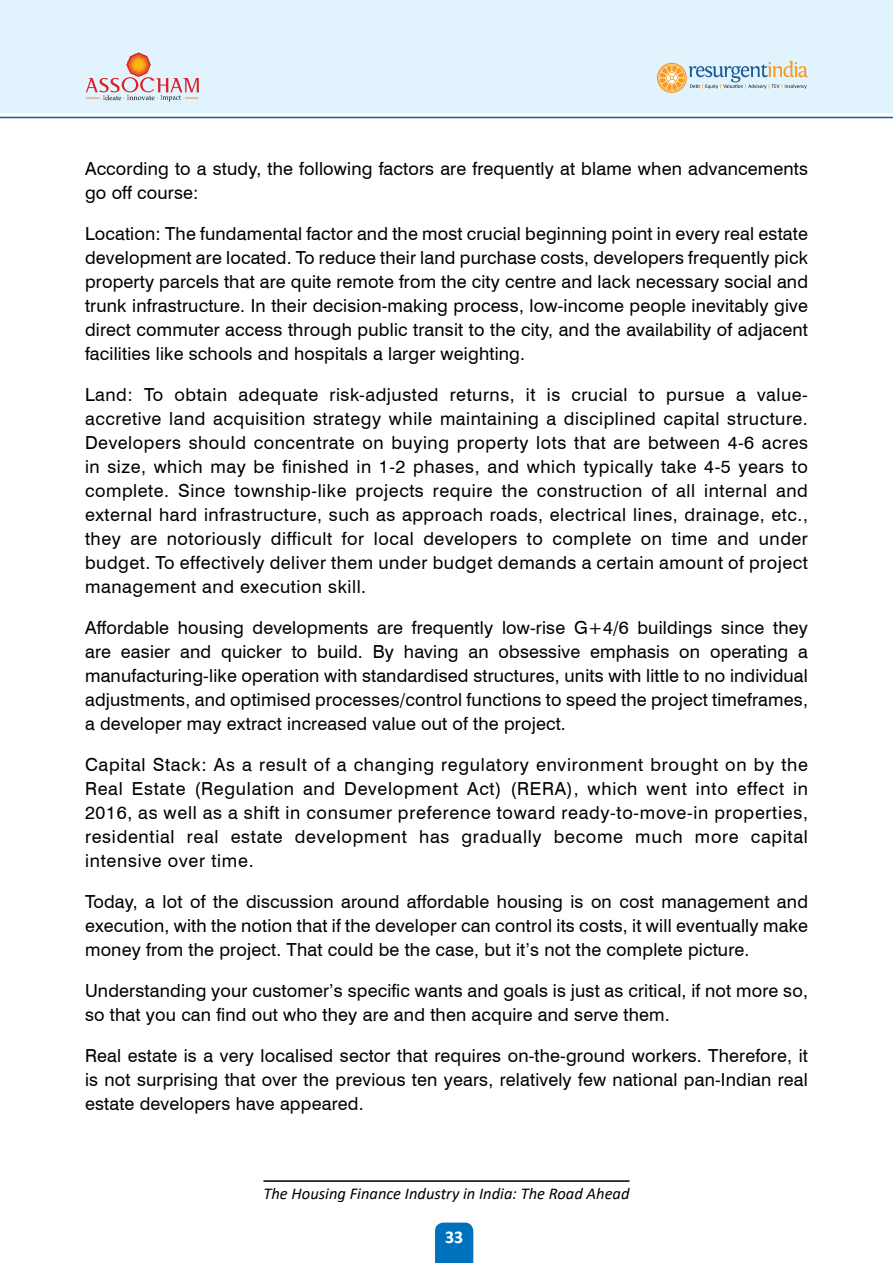
<style>
.page{position:relative;width:893px;height:1263px;background:#fff}
.page>*{position:absolute;margin:0;border:0;box-sizing:border-box;transform-origin:0 0}
.t1{font:18px/24px "Swiss 721 BT";letter-spacing:.01em;color:#000;text-align:justify}
.t2{font:700 18px "Calibri";color:#fff}
.t3{font:italic 16.5px "Calibri";color:#000}
</style>
<div class="page">
<div style="left:0;top:0;width:893px;height:113px;background:#e1f4fd"></div>
<hr style="left:263px;top:1180px;width:366px;height:2px;background:#000">
<div style="left:435px;top:1222px;width:38px;height:41px;background:#0072bc"></div>
<svg style="left:86px;top:52px;width:113px;height:50px"></svg>
<svg style="left:657px;top:63px;width:30px;height:30px"></svg>
<svg style="left:658px;top:64px;width:28px;height:28px"></svg>
<svg style="left:660px;top:61px;width:148px;height:29px"></svg>
<div style="left:659px;top:65px;width:26px;height:26px;border:1px solid #f39a21;border-radius:50%"></div>
<hr style="left:0;top:117px;width:893px;height:1px;background:#0066b3">
<p class="t1" style="left:85px;top:156px;width:724px">According to a study, the following factors are frequently at blame when advancements go off course:</p>
<p class="t1" style="left:85px;top:221px;width:724px">Location: The fundamental factor and the most crucial beginning point in every real estate development are located. To reduce their land purchase costs, developers frequently pick property parcels that are quite remote from the city centre and lack necessary social and trunk infrastructure. In their decision-making process, low-income people inevitably give direct commuter access through public transit to the city, and the availability of adjacent facilities like schools and hospitals a larger weighting.</p>
<p class="t1" style="left:85px;top:382px;width:724px">Land: To obtain adequate risk-adjusted returns, it is crucial to pursue a value&shy;accretive land acquisition strategy while maintaining a disciplined capital structure.<br>Developers should concentrate on buying property lots that are between 4-6 acres in size, which may be finished in 1-2 phases, and which typically take 4-5 years to complete. Since township-like projects require the construction of all internal and external hard infrastructure, such as approach roads, electrical lines, drainage, etc., they are notoriously difficult for local developers to complete on time and under budget. To effectively deliver them under budget demands a certain amount of project management and execution skill.</p>
<p class="t1" style="left:85px;top:615px;width:724px">Affordable housing developments are frequently low-rise G+4/6 buildings since they are easier and quicker to build. By having an obsessive emphasis on operating a manufacturing-like operation with standardised structures, units with little to no individual adjustments, and optimised processes/control functions to speed the project timeframes, a developer may extract increased value out of the project.</p>
<p class="t1" style="left:85px;top:752px;width:724px">Capital Stack: As a result of a changing regulatory environment brought on by the Real Estate (Regulation and Development Act) (RERA), which went into effect in 2016, as well as a shift in consumer preference toward ready-to-move-in properties, residential real estate development has gradually become much more capital intensive over time.</p>
<p class="t1" style="left:85px;top:889px;width:724px">Today, a lot of the discussion around affordable housing is on cost management and execution, with the notion that if the developer can control its costs, it will eventually make money from the project. That could be the case, but it’s not the complete picture.</p>
<p class="t1" style="left:85px;top:978px;width:724px">Understanding your customer’s specific wants and goals is just as critical, if not more so, so that you can find out who they are and then acquire and serve them.</p>
<p class="t1" style="left:85px;top:1043px;width:724px">Real estate is a very localised sector that requires on-the-ground workers. Therefore, it is not surprising that over the previous ten years, relatively few national pan-Indian real estate developers have appeared.</p>
<p class="t3" style="left:263px;top:1182px;width:368px">The Housing Finance Industry in India: The Road Ahead</p>
<p class="t2" style="left:445px;top:1224px;width:20px">33</p>
</div>
